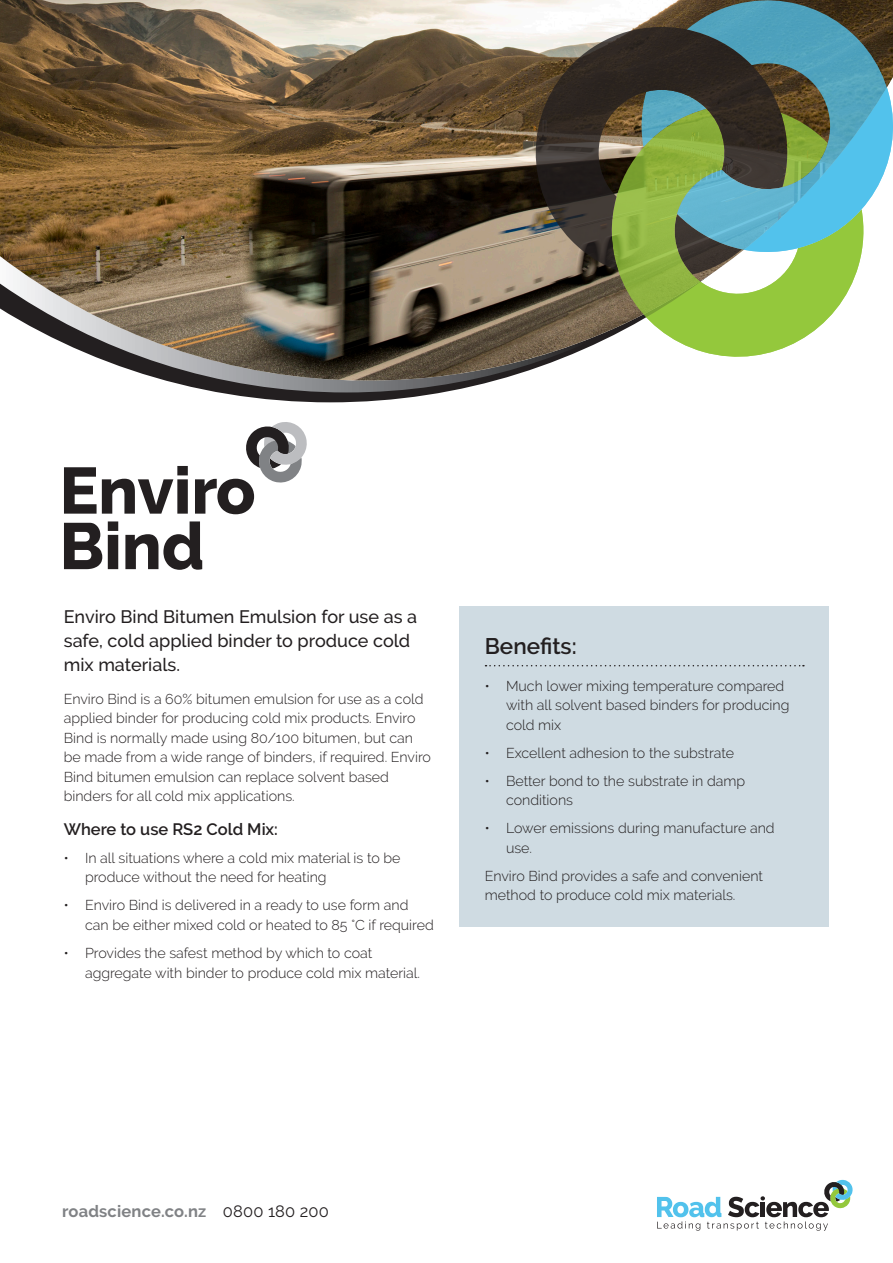
<style>
.page{position:relative;width:893px;height:1263px;background:#fff}
.page>*{position:absolute;margin:0;border:0;box-sizing:border-box;transform-origin:0 0}
.t1{font:800 65.25px/55.5px "Raleway";color:#231f20}
.Heading{font:600 22.5px "Raleway";color:#231f20}
.Lead_Paragraph{font:500 18px/24px "Raleway";color:#231f20}
.t2{font:700 16.5px "Raleway";letter-spacing:.01em;color:#808285}
.Sub-heading{font:600 16.5px "Raleway";color:#231f20}
.Bullet_point{font:300 14.25px/19.5px "Raleway";color:#231f20}
.Body{font:300 14.25px/19.5px "Raleway";color:#231f20}
.s1{font-weight:400;color:#231f20}
</style>
<div class="page">
<svg style="left:216px;top:392px;width:228px;height:10px;fill:#231f20"></svg>
<div style="left:459px;top:606px;width:370px;height:321px;background:#cfdbe2"></div>
<svg style="left:485px;top:665px;width:319px;height:1px"></svg>
<svg style="left:167px;top:381px;width:326px;height:11px;background:#707072"></svg>
<img style="left:0;top:0;width:677px;height:381px">
<svg style="left:246px;top:422px;width:61px;height:61px"></svg>
<svg style="left:657px;top:1179px;width:196px;height:52px"></svg>
<svg style="left:598px;top:260px;width:262px;height:98px;fill:#94c83c"></svg>
<svg style="left:534px;top:21px;width:260px;height:250px;background:#66694b"></svg>
<svg style="left:677px;top:0;width:216px;height:260px;background:#5d8985"></svg>
<p class="t1" style="left:60px;top:463px;width:198px">Enviro<br>Bind</p>
<p class="Lead_Paragraph" style="left:64px;top:605px;width:355px">Enviro Bind Bitumen Emulsion for use as a safe, cold applied binder to produce cold mix materials.</p>
<p class="Body" style="left:64px;top:689px;width:369px">Enviro Bind is a 60% bitumen emulsion for use as a cold applied binder for producing cold mix products. Enviro Bind is normally made using 80/100 bitumen, but can be made from a wide range of binders, if required. Enviro Bind bitumen emulsion can replace solvent based binders for all cold mix applications.</p>
<p class="Sub-heading" style="left:64px;top:820px;width:216px">Where to use RS2 Cold Mix:</p>
<p class="Bullet_point" style="left:85px;top:848px;width:317px;text-indent:-21px">• In all situations where a cold mix material is to be produce without the need for heating</p>
<p class="Bullet_point" style="left:85px;top:896px;width:350px;text-indent:-21px">• Enviro Bind is delivered in a ready to use form and can be either mixed cold or heated to 85 °C if required</p>
<p class="Bullet_point" style="left:85px;top:943px;width:337px;text-indent:-21px">• Provides the safest method by which to coat aggregate with binder to produce cold mix material.</p>
<p class="Heading" style="left:485px;top:633px;width:94px">Benefits:</p>
<p class="Bullet_point" style="left:506px;top:676px;width:285px;text-indent:-21px">• Much lower mixing temperature compared with all solvent based binders for producing cold mix</p>
<p class="Bullet_point" style="left:485px;top:743px;width:251px">• Excellent adhesion to the substrate</p>
<p class="Bullet_point" style="left:506px;top:771px;width:241px;text-indent:-21px">• Better bond to the substrate in damp conditions</p>
<p class="Bullet_point" style="left:506px;top:818px;width:270px;text-indent:-21px">• Lower emissions during manufacture and use.</p>
<p class="Body" style="left:485px;top:866px;width:280px">Enviro Bind provides a safe and convenient method to produce cold mix materials.</p>
<p class="t2" style="left:62px;top:1202px;width:268px">roadscience.co.nz <span class="s1">0800 180 200</span></p>
</div>
